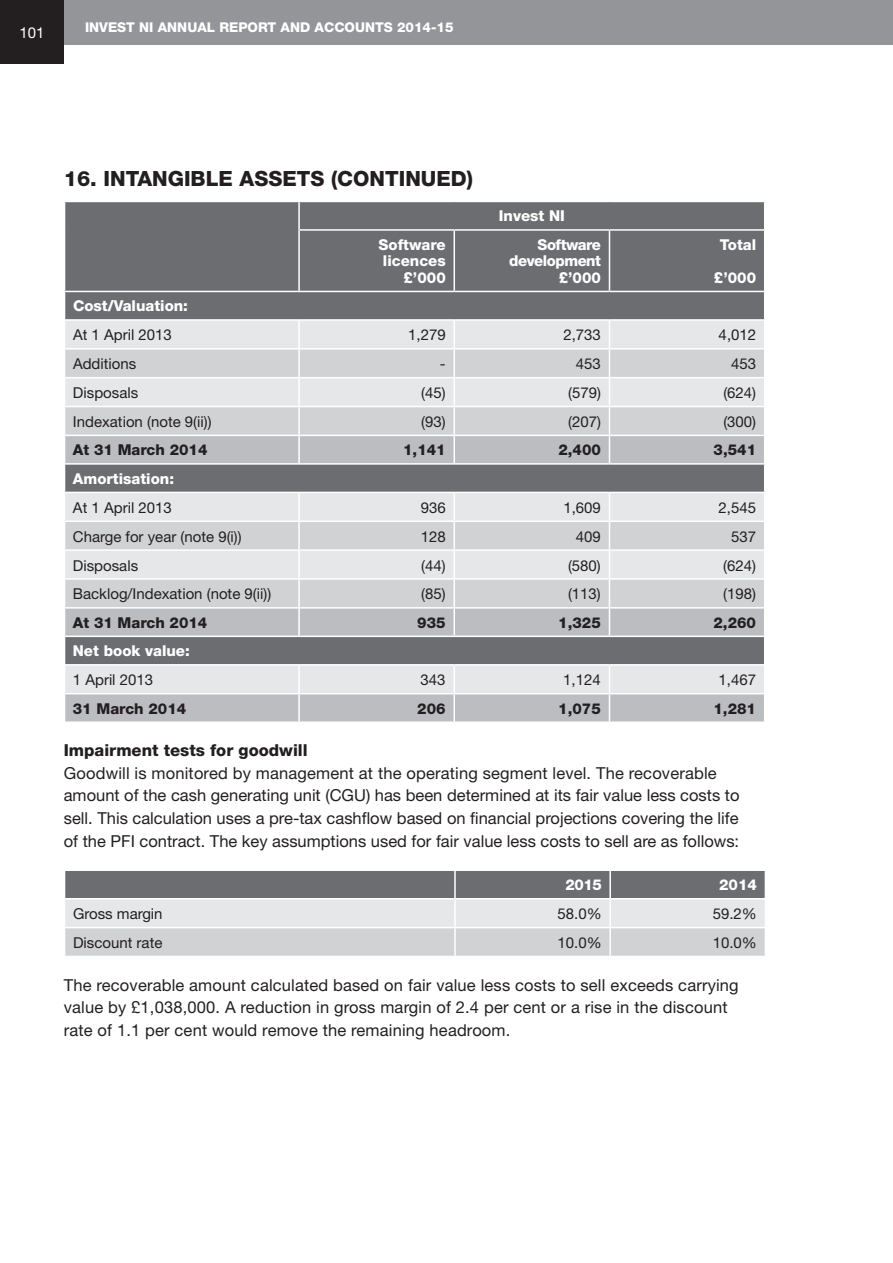
<style>
.page{position:relative;width:893px;height:1263px;background:#fff}
.page>*{position:absolute;margin:0;border:0;box-sizing:border-box;transform-origin:0 0}
.t1{font:800 21px "Helvetica Neue";color:#231f20}
.t2{font:16.5px/22.5px "Helvetica Neue";letter-spacing:.01em;color:#231f20}
.t3{font:800 16.5px "Helvetica Neue";color:#231f20}
.t4{font:15px "Helvetica Neue";color:#231f20}
.t5{font:800 15px/16.5px "Helvetica Neue";color:#fff;text-align:right}
.t6{font:800 15px "Helvetica Neue";color:#231f20}
.t7{font:800 15px/16.5px "Helvetica Neue";letter-spacing:-.03em;color:#fff;text-align:right}
.t8{font:15px "Helvetica Neue";color:#fff}
.t9{font:800 13.5px "Helvetica Neue";color:#fff}
</style>
<div class="page">
<div style="left:0;top:0;width:893px;height:45px;background:#939598"></div>
<div style="left:0;top:0;width:64px;height:64px;background:#231f20"></div>
<div style="left:65px;top:202px;width:699px;height:117px;background:#6c6d70"></div>
<div style="left:65px;top:321px;width:699px;height:27px;background:#e6e7e9"></div>
<svg style="left:65px;top:350px;width:699px;height:85px;background:#d8d9db"></svg>
<svg style="left:65px;top:436px;width:699px;height:285px;background:#bdbec0"></svg>
<hr style="left:298px;top:202px;width:2px;height:27px;background:#fff">
<hr style="left:298px;top:229px;width:156px;height:2px;background:#fff">
<hr style="left:298px;top:231px;width:2px;height:60px;background:#fff">
<hr style="left:454px;top:229px;width:155px;height:2px;background:#fff">
<hr style="left:454px;top:231px;width:1px;height:60px;background:#fff">
<hr style="left:609px;top:229px;width:156px;height:2px;background:#fff">
<hr style="left:609px;top:231px;width:1px;height:60px;background:#fff">
<hr style="left:64px;top:291px;width:235px;height:1px;background:#fff">
<hr style="left:299px;top:291px;width:155px;height:1px;background:#fff">
<hr style="left:454px;top:291px;width:155px;height:1px;background:#fff">
<hr style="left:609px;top:291px;width:156px;height:1px;background:#fff">
<hr style="left:298px;top:321px;width:2px;height:27px;background:#fff">
<hr style="left:298px;top:350px;width:2px;height:27px;background:#fff">
<hr style="left:64px;top:377px;width:235px;height:1px;background:#fff">
<hr style="left:298px;top:378px;width:2px;height:28px;background:#fff">
<hr style="left:64px;top:406px;width:235px;height:1px;background:#fff">
<hr style="left:299px;top:406px;width:155px;height:1px;background:#fff">
<hr style="left:298px;top:407px;width:2px;height:28px;background:#fff">
<hr style="left:454px;top:406px;width:155px;height:1px;background:#fff">
<hr style="left:609px;top:406px;width:156px;height:1px;background:#fff">
<hr style="left:64px;top:463px;width:235px;height:2px;background:#fff">
<hr style="left:64px;top:492px;width:235px;height:1px;background:#fff">
<hr style="left:299px;top:492px;width:155px;height:1px;background:#fff">
<hr style="left:298px;top:493px;width:2px;height:27px;background:#fff">
<hr style="left:454px;top:492px;width:155px;height:1px;background:#fff">
<hr style="left:609px;top:492px;width:156px;height:1px;background:#fff">
<hr style="left:64px;top:520px;width:235px;height:2px;background:#fff">
<hr style="left:299px;top:520px;width:155px;height:2px;background:#fff">
<hr style="left:298px;top:522px;width:2px;height:27px;background:#fff">
<hr style="left:454px;top:520px;width:155px;height:2px;background:#fff">
<hr style="left:609px;top:520px;width:156px;height:2px;background:#fff">
<hr style="left:64px;top:549px;width:235px;height:2px;background:#fff">
<hr style="left:299px;top:549px;width:155px;height:2px;background:#fff">
<hr style="left:298px;top:551px;width:2px;height:27px;background:#fff">
<hr style="left:454px;top:549px;width:155px;height:2px;background:#fff">
<hr style="left:609px;top:549px;width:156px;height:2px;background:#fff">
<hr style="left:64px;top:578px;width:235px;height:2px;background:#fff">
<hr style="left:299px;top:578px;width:155px;height:2px;background:#fff">
<hr style="left:298px;top:580px;width:2px;height:27px;background:#fff">
<hr style="left:454px;top:578px;width:155px;height:2px;background:#fff">
<hr style="left:609px;top:578px;width:156px;height:2px;background:#fff">
<hr style="left:64px;top:664px;width:235px;height:2px;background:#fff">
<hr style="left:299px;top:664px;width:155px;height:2px;background:#fff">
<hr style="left:298px;top:666px;width:2px;height:27px;background:#fff">
<hr style="left:454px;top:664px;width:155px;height:2px;background:#fff">
<hr style="left:609px;top:664px;width:156px;height:2px;background:#fff">
<hr style="left:299px;top:377px;width:155px;height:1px;background:#fff">
<hr style="left:299px;top:463px;width:155px;height:2px;background:#fff">
<hr style="left:454px;top:377px;width:155px;height:1px;background:#fff">
<hr style="left:298px;top:436px;width:2px;height:27px;background:#fff">
<svg style="left:454px;top:321px;width:1px;height:142px"></svg>
<hr style="left:454px;top:463px;width:155px;height:2px;background:#fff">
<hr style="left:609px;top:377px;width:156px;height:1px;background:#fff">
<svg style="left:609px;top:321px;width:1px;height:142px"></svg>
<hr style="left:609px;top:463px;width:156px;height:2px;background:#fff">
<hr style="left:64px;top:607px;width:235px;height:2px;background:#fff">
<hr style="left:64px;top:636px;width:235px;height:1px;background:#fff">
<hr style="left:299px;top:607px;width:155px;height:2px;background:#fff">
<hr style="left:299px;top:636px;width:155px;height:1px;background:#fff">
<hr style="left:298px;top:609px;width:2px;height:27px;background:#fff">
<hr style="left:454px;top:607px;width:155px;height:2px;background:#fff">
<svg style="left:454px;top:493px;width:1px;height:143px"></svg>
<hr style="left:454px;top:636px;width:155px;height:1px;background:#fff">
<hr style="left:609px;top:607px;width:156px;height:2px;background:#fff">
<svg style="left:609px;top:493px;width:1px;height:143px"></svg>
<hr style="left:609px;top:636px;width:156px;height:1px;background:#fff">
<hr style="left:64px;top:693px;width:235px;height:1px;background:#fff">
<hr style="left:299px;top:693px;width:155px;height:1px;background:#fff">
<hr style="left:298px;top:694px;width:2px;height:27px;background:#fff">
<hr style="left:454px;top:693px;width:155px;height:1px;background:#fff">
<svg style="left:454px;top:666px;width:1px;height:55px"></svg>
<hr style="left:609px;top:693px;width:156px;height:1px;background:#fff">
<svg style="left:609px;top:666px;width:1px;height:55px"></svg>
<svg style="left:65px;top:870px;width:700px;height:86px;background:#bbbcbe"></svg>
<p class="t8" style="left:19px;top:24px;width:27px">101</p>
<p class="t9" style="left:85px;top:19px;width:370px">INVEST NI ANNUAL REPORT AND ACCOUNTS 2014-15</p>
<p class="t1" style="left:64px;top:166px;width:411px">16. INTANGIBLE ASSETS (CONTINUED)</p>
<p class="t5" style="left:499px;top:208px;width:68px">Invest NI</p>
<p class="t5" style="left:379px;top:236px;width:69px">Software licences £’000</p>
<p class="t7" style="left:509px;top:236px;width:93px">Software development £’000</p>
<p class="t5" style="left:720px;top:236px;width:38px">Total</p>
<p class="t5" style="left:714px;top:269px;width:44px">£’000</p>
<p class="t5" style="left:73px;top:298px;width:117px">Cost/Valuation:</p>
<p class="t4" style="left:73px;top:326px;width:100px">At 1 April 2013</p>
<p class="t4" style="left:408px;top:326px;width:39px">1,279</p>
<p class="t4" style="left:563px;top:326px;width:39px">2,733</p>
<p class="t4" style="left:719px;top:326px;width:39px">4,012</p>
<p class="t4" style="left:73px;top:355px;width:65px">Additions</p>
<p class="t4" style="left:440px;top:355px;width:7px">-</p>
<p class="t4" style="left:576px;top:355px;width:27px">453</p>
<p class="t4" style="left:731px;top:355px;width:27px">453</p>
<p class="t4" style="left:73px;top:384px;width:67px">Disposals</p>
<p class="t4" style="left:421px;top:384px;width:26px">(45)</p>
<p class="t4" style="left:568px;top:384px;width:34px">(579)</p>
<p class="t4" style="left:723px;top:384px;width:34px">(624)</p>
<p class="t4" style="left:73px;top:413px;width:140px">Indexation (note 9(ii))</p>
<p class="t4" style="left:421px;top:413px;width:26px">(93)</p>
<p class="t4" style="left:568px;top:413px;width:34px">(207)</p>
<p class="t4" style="left:723px;top:413px;width:34px">(300)</p>
<p class="t6" style="left:73px;top:441px;width:136px">At 31 March 2014</p>
<p class="t6" style="left:403px;top:441px;width:44px">1,141</p>
<p class="t6" style="left:558px;top:441px;width:44px">2,400</p>
<p class="t6" style="left:714px;top:441px;width:44px">3,541</p>
<p class="t5" style="left:73px;top:470px;width:103px">Amortisation:</p>
<p class="t4" style="left:73px;top:498px;width:100px">At 1 April 2013</p>
<p class="t4" style="left:421px;top:498px;width:27px">936</p>
<p class="t4" style="left:563px;top:498px;width:39px">1,609</p>
<p class="t4" style="left:719px;top:498px;width:39px">2,545</p>
<p class="t4" style="left:73px;top:527px;width:170px">Charge for year (note 9(i))</p>
<p class="t4" style="left:421px;top:527px;width:27px">128</p>
<p class="t4" style="left:576px;top:527px;width:27px">409</p>
<p class="t4" style="left:731px;top:527px;width:27px">537</p>
<p class="t4" style="left:73px;top:556px;width:67px">Disposals</p>
<p class="t4" style="left:421px;top:556px;width:26px">(44)</p>
<p class="t4" style="left:568px;top:556px;width:34px">(580)</p>
<p class="t4" style="left:723px;top:556px;width:34px">(624)</p>
<p class="t4" style="left:73px;top:585px;width:200px">Backlog/Indexation (note 9(ii))</p>
<p class="t4" style="left:421px;top:585px;width:26px">(85)</p>
<p class="t4" style="left:568px;top:585px;width:34px">(113)</p>
<p class="t4" style="left:723px;top:585px;width:34px">(198)</p>
<p class="t6" style="left:73px;top:614px;width:136px">At 31 March 2014</p>
<p class="t6" style="left:417px;top:614px;width:30px">935</p>
<p class="t6" style="left:558px;top:614px;width:44px">1,325</p>
<p class="t6" style="left:713px;top:614px;width:44px">2,260</p>
<p class="t5" style="left:73px;top:643px;width:118px">Net book value:</p>
<p class="t4" style="left:73px;top:671px;width:82px">1 April 2013</p>
<p class="t4" style="left:421px;top:671px;width:27px">343</p>
<p class="t4" style="left:563px;top:671px;width:39px">1,124</p>
<p class="t4" style="left:718px;top:671px;width:39px">1,467</p>
<p class="t6" style="left:73px;top:699px;width:115px">31 March 2014</p>
<p class="t6" style="left:417px;top:699px;width:30px">206</p>
<p class="t6" style="left:558px;top:699px;width:44px">1,075</p>
<p class="t6" style="left:713px;top:699px;width:44px">1,281</p>
<p class="t3" style="left:64px;top:741px;width:245px">Impairment tests for goodwill</p>
<p class="t2" style="left:64px;top:762px;width:677px">Goodwill is monitored by management at the operating segment level. The recoverable amount of the cash generating unit (CGU) has been determined at its fair value less costs to sell. This calculation uses a pre-tax cashflow based on financial projections covering the life of the PFI contract. The key assumptions used for fair value less costs to sell are as follows:</p>
<p class="t5" style="left:566px;top:877px;width:38px">2015</p>
<p class="t5" style="left:719px;top:877px;width:39px">2014</p>
<p class="t4" style="left:73px;top:905px;width:91px">Gross margin</p>
<p class="t4" style="left:557px;top:905px;width:46px">58.0%</p>
<p class="t4" style="left:713px;top:905px;width:46px">59.2%</p>
<p class="t4" style="left:73px;top:934px;width:91px">Discount rate</p>
<p class="t4" style="left:557px;top:934px;width:46px">10.0%</p>
<p class="t4" style="left:713px;top:934px;width:46px">10.0%</p>
<p class="t2" style="left:64px;top:973px;width:676px">The recoverable amount calculated based on fair value less costs to sell exceeds carrying value by £1,038,000. A reduction in gross margin of 2.4 per cent or a rise in the discount rate of 1.1 per cent would remove the remaining headroom.</p>
</div>
